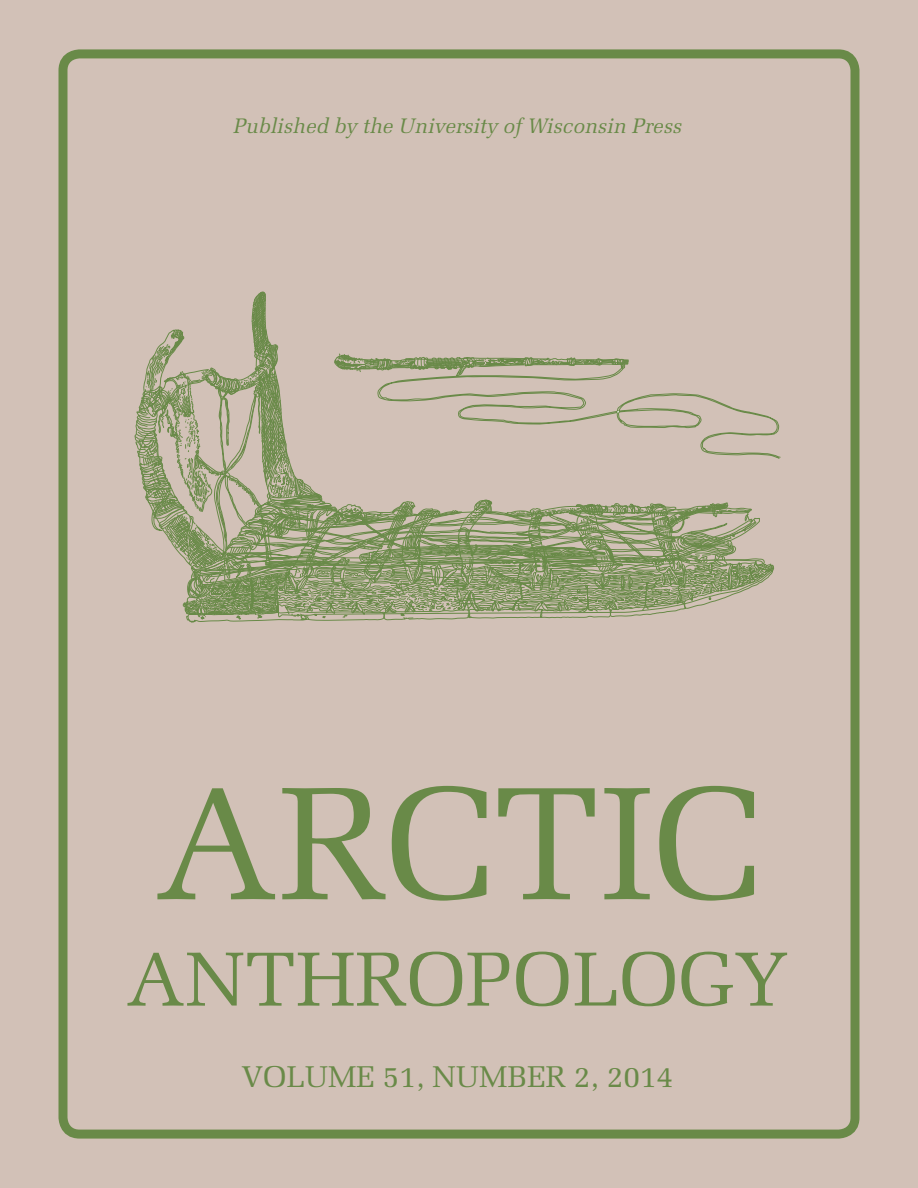
<style>
.page{position:relative;width:918px;height:1188px;background:#d2c1b7}
.page>*{position:absolute;margin:0;border:0;box-sizing:border-box;transform-origin:0 0}
.t1{font:160.5px "Melior LT Std";color:#698a48}
.t2{font:76.5px "Melior LT Std";color:#698a48}
.t3{font:30px "Melior LT Std";color:#698a48}
.t4{font:italic 21px "Melior LT Std";color:#698a48}
</style>
<div class="page">
<div style="left:58px;top:49px;width:802px;height:1090px;border:9px solid #698a48;border-radius:16px"></div>
<svg style="left:134px;top:291px;width:647px;height:332px"></svg>
<p class="t4" style="left:233px;top:114px;width:450px">Published by the University of Wisconsin Press</p>
<h1 class="t1" style="left:154px;top:750px;width:608px">ARCTIC</h1>
<h2 class="t2" style="left:126px;top:935px;width:665px">ANTHROPOLOGY</h2>
<h3 class="t3" style="left:242px;top:1059px;width:433px">VOLUME 51, NUMBER 2, 2014</h3>
</div>
